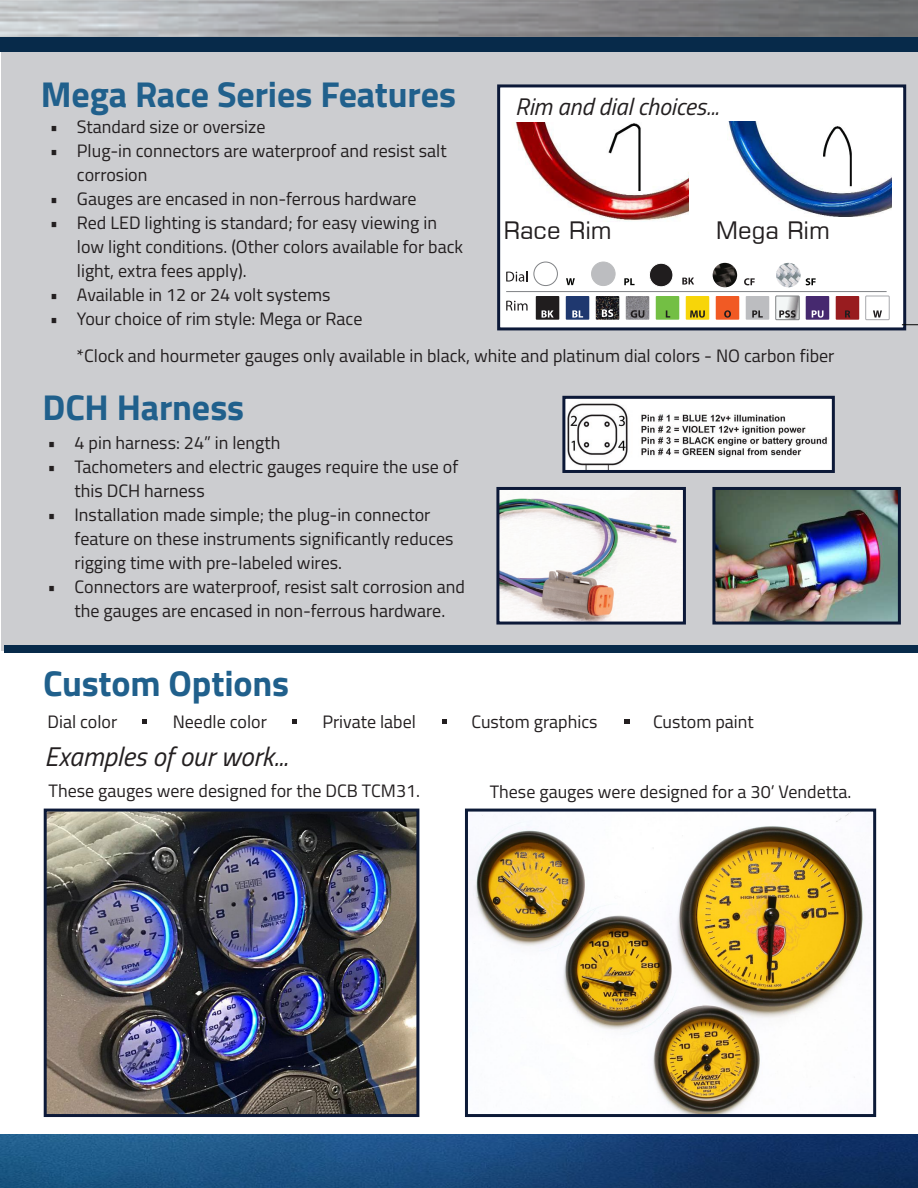
<style>
.page{position:relative;width:918px;height:1188px;background:#fff}
.page>*{position:absolute;margin:0;border:0;box-sizing:border-box;transform-origin:0 0}
.t1{font:700 36px "Titillium Web";letter-spacing:-.005em;color:#20608c}
.t2{font:italic 27px "Titillium Web";letter-spacing:-.005em;color:#231f20}
.t3{font:italic 24px "Titillium Web";letter-spacing:-.005em;color:#231f20}
.t4{font:24px "Square 721 BT";letter-spacing:-.01em;color:#231f20}
.t5{font:18px/24px "Titillium Web";color:#231f20}
</style>
<div class="page">
<div style="left:1px;top:41px;width:916px;height:610px;background:#cccdd0"></div>
<img style="left:500px;top:491px;width:182px;height:130px">
<div style="left:496px;top:487px;width:190px;height:138px;border:3px solid #0c1938"></div>
<img style="left:566px;top:400px;width:265px;height:69px">
<div style="left:562px;top:396px;width:273px;height:77px;border:3px solid #0c1938"></div>
<img style="left:0;top:0;width:918px;height:37px">
<div style="left:0;top:37px;width:918px;height:15px;background:#072a4a"></div>
<img style="left:469px;top:813px;width:395px;height:300px">
<div style="left:465px;top:809px;width:411px;height:308px;border:3px solid #0c1a37"></div>
<svg style="left:292px;top:719px;width:4px;height:5px"></svg>
<svg style="left:442px;top:719px;width:4px;height:5px"></svg>
<svg style="left:625px;top:719px;width:4px;height:5px"></svg>
<svg style="left:142px;top:719px;width:4px;height:5px"></svg>
<div style="left:5px;top:645px;width:913px;height:7px;background:#072a4a"></div>
<img style="left:0;top:1134px;width:918px;height:54px">
<img style="left:48px;top:813px;width:367px;height:300px">
<div style="left:44px;top:809px;width:375px;height:308px;border:3px solid #0c1938"></div>
<div style="left:497px;top:84px;width:409px;height:246px;background:#fff;border:3px solid #0c1938"></div>
<img style="left:716px;top:491px;width:181px;height:130px">
<div style="left:712px;top:487px;width:189px;height:138px;border:3px solid #0c1a37"></div>
<img style="left:728px;top:121px;width:163px;height:96px">
<img style="left:513px;top:123px;width:176px;height:98px">
<img style="left:713px;top:263px;width:24px;height:24px;border-radius:12px">
<hr style="left:506px;top:291px;width:381px;height:1px;background:#808285">
<div style="left:592px;top:262px;width:23px;height:24px;background:#bcbdc0;border-radius:50%"></div>
<div style="left:591px;top:262px;width:25px;height:24px;border:1px solid #bcbdbf;border-radius:50%"></div>
<svg style="left:624px;top:278px;width:11px;height:7px"></svg>
<div style="left:649px;top:263px;width:24px;height:24px;background:#201d1e;border-radius:50%"></div>
<div style="left:649px;top:263px;width:24px;height:24px;border:1px solid #fff;border-radius:50%"></div>
<svg style="left:682px;top:278px;width:12px;height:7px"></svg>
<div style="left:534px;top:262px;width:24px;height:24px;border:1px solid #808285;border-radius:50%"></div>
<svg style="left:566px;top:278px;width:9px;height:7px"></svg>
<svg style="left:744px;top:278px;width:11px;height:7px"></svg>
<svg style="left:806px;top:278px;width:10px;height:7px"></svg>
<img style="left:776px;top:263px;width:25px;height:24px;border-radius:12px">
<div style="left:775px;top:296px;width:24px;height:24px;border:1px solid #808284"></div>
<svg style="left:776px;top:296px;width:23px;height:24px"></svg>
<div style="left:746px;top:296px;width:23px;height:24px;background:#bcbdc0"></div>
<svg style="left:752px;top:310px;width:11px;height:8px"></svg>
<div style="left:865px;top:296px;width:24px;height:24px;border:1px solid #a8a9ad"></div>
<svg style="left:873px;top:310px;width:9px;height:8px"></svg>
<div style="left:536px;top:296px;width:23px;height:24px;background:#201d1e"></div>
<svg style="left:542px;top:310px;width:12px;height:8px"></svg>
<div style="left:566px;top:296px;width:23px;height:24px;background:#1f386f"></div>
<svg style="left:572px;top:310px;width:11px;height:8px"></svg>
<div style="left:686px;top:296px;width:23px;height:24px;background:#f7d509"></div>
<svg style="left:690px;top:310px;width:15px;height:8px"></svg>
<div style="left:806px;top:296px;width:23px;height:24px;background:#46296f"></div>
<svg style="left:812px;top:310px;width:12px;height:8px"></svg>
<div style="left:656px;top:296px;width:23px;height:24px;background:#73bf44"></div>
<svg style="left:666px;top:310px;width:4px;height:8px"></svg>
<div style="left:836px;top:296px;width:23px;height:24px;background:#981c1f"></div>
<svg style="left:845px;top:310px;width:5px;height:8px"></svg>
<div style="left:716px;top:296px;width:23px;height:24px;background:#f15a24"></div>
<svg style="left:724px;top:310px;width:7px;height:8px"></svg>
<img style="left:626px;top:296px;width:23px;height:24px">
<svg style="left:631px;top:310px;width:13px;height:8px"></svg>
<img style="left:596px;top:296px;width:23px;height:24px">
<svg style="left:602px;top:309px;width:11px;height:8px"></svg>
<svg style="left:506px;top:271px;width:22px;height:11px"></svg>
<svg style="left:506px;top:301px;width:22px;height:10px"></svg>
<svg style="left:902px;top:324px;width:16px;height:1px"></svg>
<p class="t1" style="left:41px;top:67px;width:417px">Mega Race Series Features</p>
<p class="t5" style="left:50px;top:114px;width:217px">• Standard size or oversize</p>
<p class="t5" style="left:77px;top:138px;width:371px;text-indent:-27px">• Plug-in connectors are waterproof and resist salt corrosion</p>
<p class="t5" style="left:50px;top:186px;width:368px">• Gauges are encased in non-ferrous hardware</p>
<p class="t5" style="left:77px;top:210px;width:388px;text-indent:-27px">• Red LED lighting is standard; for easy viewing in low light conditions. (Other colors available for back light, extra fees apply).</p>
<p class="t5" style="left:50px;top:282px;width:282px">• Available in 12 or 24 volt systems</p>
<p class="t5" style="left:50px;top:306px;width:314px">• Your choice of rim style: Mega or Race</p>
<p class="t3" style="left:515px;top:89px;width:205px">Rim and dial choices...</p>
<p class="t4" style="left:503px;top:215px;width:110px">Race Rim</p>
<p class="t4" style="left:716px;top:215px;width:116px">Mega Rim</p>
<p class="t5" style="left:77px;top:343px;width:759px">*Clock and hourmeter gauges only available in black, white and platinum dial colors - NO carbon fiber</p>
<p class="t1" style="left:43px;top:380px;width:203px">DCH Harness</p>
<p class="t5" style="left:48px;top:429px;width:234px">• 4 pin harness: 24” in length</p>
<p class="t5" style="left:75px;top:453px;width:385px;text-indent:-27px">• Tachometers and electric gauges require the use of this DCH harness</p>
<p class="t5" style="left:75px;top:501px;width:381px;text-indent:-27px">• Installation made simple; the plug-in connector feature on these instruments significantly reduces rigging time with pre-labeled wires.</p>
<p class="t5" style="left:48px;top:573px;width:419px;text-align:center">• Connectors are waterproof, resist salt corrosion and the gauges are encased in non-ferrous hardware.</p>
<p class="t1" style="left:43px;top:656px;width:248px">Custom Options</p>
<p class="t5" style="left:48px;top:709px;width:71px">Dial color</p>
<p class="t5" style="left:173px;top:709px;width:96px">Needle color</p>
<p class="t5" style="left:322px;top:709px;width:95px">Private label</p>
<p class="t5" style="left:471px;top:709px;width:128px">Custom graphics</p>
<p class="t5" style="left:653px;top:709px;width:102px">Custom paint</p>
<p class="t2" style="left:45px;top:737px;width:245px">Examples of our work...</p>
<p class="t5" style="left:49px;top:778px;width:373px">These gauges were designed for the DCB TCM31.</p>
<p class="t5" style="left:490px;top:779px;width:363px">These gauges were designed for a 30’ Vendetta.</p>
</div>
